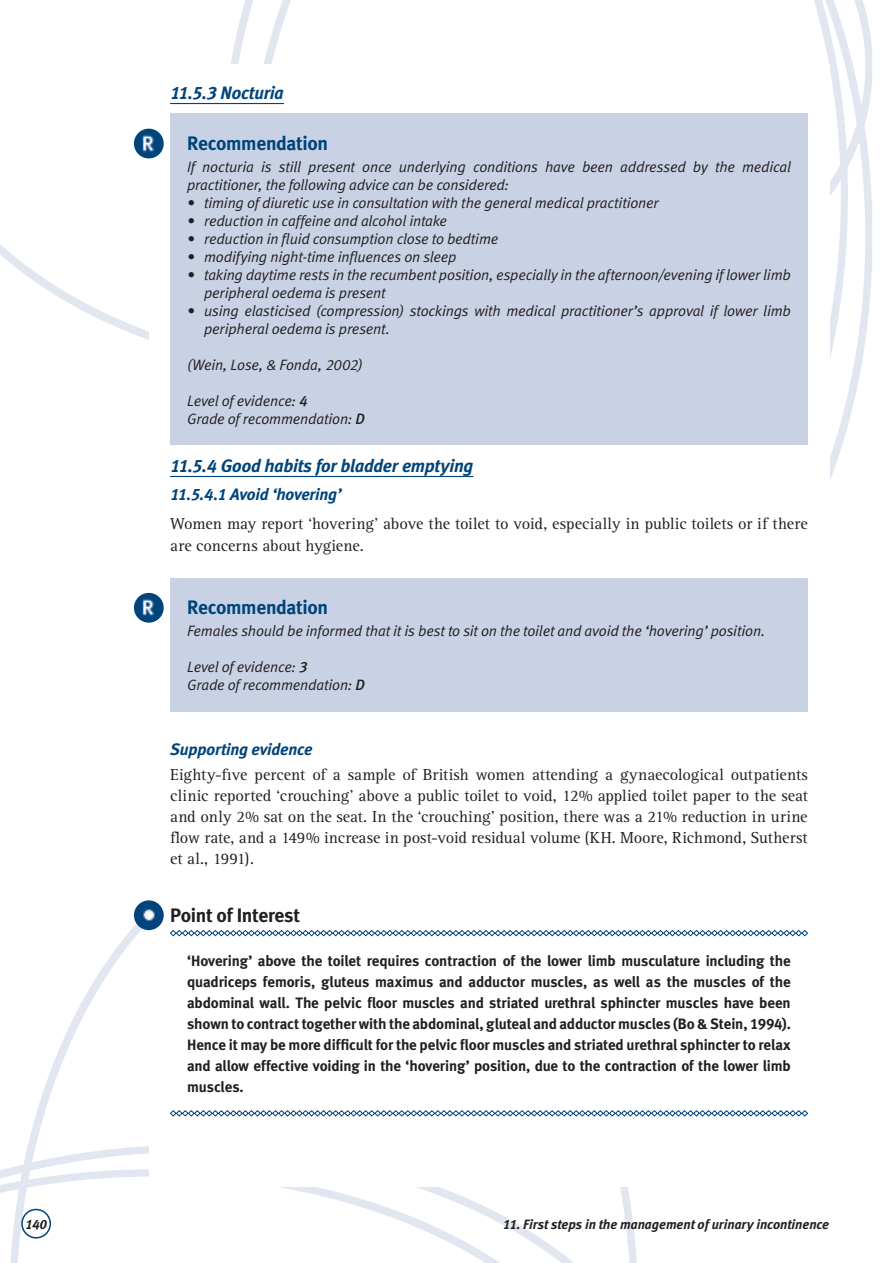
<style>
.page{position:relative;width:893px;height:1263px;background:#fff}
.page>*{position:absolute;margin:0;border:0;box-sizing:border-box;transform-origin:0 0}
.Recommendation_headi{font:19.5px "Meta Bold LF";letter-spacing:-.02em;color:#00447b}
.Point_of_Interest_HE{font:19.5px "Meta Bold LF";letter-spacing:-.015em;color:#231f20}
.SD_C_Heading{font:italic 18px "Meta Bold LF";letter-spacing:-.015em;color:#00447b}
.text{font:16.5px/21px "Rotis Serif";letter-spacing:-.005em;color:#231f20}
.D_Heading{font:italic 16.5px "Meta Bold LF";letter-spacing:-.015em;color:#00447b}
.D_Heading_tabs{font:italic 16.5px "Meta Bold LF";letter-spacing:-.01em;color:#00447b}
.Recommendation{font:italic 15px/18px "Meta Normal LF";letter-spacing:-.01em;color:#231f20}
.Point_of_Interest{font:15px/21px "Meta Bold LF";letter-spacing:-.01em;color:#231f20;text-align:justify}
.t1{font:italic 13.5px "Meta Bold LF";letter-spacing:-.005em;color:#231f20}
.s1{font-family:"Meta Medium LF"}
</style>
<div class="page">
<img style="left:0;top:0;width:872px;height:1263px">
<div style="left:149px;top:64px;width:680px;height:1122px;background:#fff"></div>
<div style="left:22px;top:1209px;width:28px;height:29px;background:#fff;border-radius:50%"></div>
<div style="left:21px;top:1209px;width:30px;height:29px;border:2px solid #00447b;border-radius:50%"></div>
<hr style="left:170px;top:103px;width:114px;height:1px;background:#00447b">
<hr style="left:170px;top:476px;width:303px;height:1px;background:#00447b">
<div style="left:170px;top:114px;width:638px;height:331px;background:#c9d2e4"></div>
<div style="left:170px;top:578px;width:638px;height:134px;background:#c9d2e4"></div>
<svg style="left:170px;top:930px;width:638px;height:6px"></svg>
<svg style="left:170px;top:1110px;width:638px;height:7px"></svg>
<img style="left:135px;top:130px;width:28px;height:28px">
<div style="left:134px;top:129px;width:30px;height:29px;border:2px solid #00447b;border-radius:50%"></div>
<img style="left:135px;top:594px;width:27px;height:28px">
<div style="left:134px;top:593px;width:30px;height:30px;border:2px solid #00447b;border-radius:50%"></div>
<img style="left:135px;top:901px;width:28px;height:28px;border-radius:14px">
<div style="left:134px;top:900px;width:30px;height:30px;border:2px solid #00447b;border-radius:50%"></div>
<p class="SD_C_Heading" style="left:170px;top:82px;width:115px">11.5.3 Nocturia</p>
<p class="Recommendation_headi" style="left:187px;top:132px;width:143px">Recommendation</p>
<p class="Recommendation" style="left:187px;top:158px;width:605px">If nocturia is still present once underlying conditions have been addressed by the medical practitioner, the following advice can be considered:</p>
<p class="Recommendation" style="left:187px;top:194px;width:473px">• timing of diuretic use in consultation with the general medical practitioner</p>
<p class="Recommendation" style="left:187px;top:212px;width:261px">• reduction in caffeine and alcohol intake</p>
<p class="Recommendation" style="left:187px;top:230px;width:313px">• reduction in fluid consumption close to bedtime</p>
<p class="Recommendation" style="left:187px;top:248px;width:271px">• modifying night-time influences on sleep</p>
<p class="Recommendation" style="left:204px;top:266px;width:588px;text-indent:-17px">• taking daytime rests in the recumbent position, especially in the afternoon/evening if lower limb peripheral oedema is present</p>
<p class="Recommendation" style="left:204px;top:302px;width:588px;text-indent:-17px">• using elasticised (compression) stockings with medical practitioner’s approval if lower limb peripheral oedema is present.</p>
<p class="Recommendation" style="left:187px;top:356px;width:177px">(Wein, Lose, &amp; Fonda, 2002)</p>
<p class="Recommendation" style="left:187px;top:392px;width:122px">Level of evidence: <span class="s1">4</span></p>
<p class="Recommendation" style="left:187px;top:410px;width:179px">Grade of recommendation: <span class="s1">D</span></p>
<p class="SD_C_Heading" style="left:170px;top:455px;width:305px">11.5.4 Good habits for bladder emptying</p>
<p class="D_Heading" style="left:170px;top:484px;width:173px">11.5.4.1 Avoid ‘hovering’</p>
<p class="text" style="left:170px;top:514px;width:639px">Women may report ‘hovering’ above the toilet to void, especially in public toilets or if there are concerns about hygiene.</p>
<p class="Recommendation_headi" style="left:187px;top:596px;width:143px">Recommendation</p>
<p class="Recommendation" style="left:187px;top:622px;width:580px">Females should be informed that it is best to sit on the toilet and avoid the ‘hovering’ position.</p>
<p class="Recommendation" style="left:187px;top:658px;width:122px">Level of evidence: <span class="s1">3</span></p>
<p class="Recommendation" style="left:187px;top:676px;width:179px">Grade of recommendation: <span class="s1">D</span></p>
<p class="D_Heading_tabs" style="left:170px;top:739px;width:144px">Supporting evidence</p>
<p class="text" style="left:170px;top:765px;width:639px;text-align:justify">Eighty-five percent of a sample of British women attending a gynaecological outpatients clinic reported ‘crouching’ above a public toilet to void, 12% applied toilet paper to the seat and only 2% sat on the seat. In the ‘crouching’ position, there was a 21% reduction in urine flow rate, and a 149% increase in post-void residual volume (KH. Moore, Richmond, Sutherst et al., 1991).</p>
<p class="Point_of_Interest_HE" style="left:170px;top:903px;width:132px">Point of Interest</p>
<p class="Point_of_Interest" style="left:187px;top:950px;width:605px">‘Hovering’ above the toilet requires contraction of the lower limb musculature including the quadriceps femoris, gluteus maximus and adductor muscles, as well as the muscles of the abdominal wall. The pelvic floor muscles and striated urethral sphincter muscles have been shown to contract together with the abdominal, gluteal and adductor muscles (Bo &amp; Stein, 1994).<br>Hence it may be more difficult for the pelvic floor muscles and striated urethral sphincter to relax and allow effective voiding in the ‘hovering’ position, due to the contraction of the lower limb muscles.</p>
<p class="t1" style="left:25px;top:1216px;width:24px">140</p>
<p class="t1" style="left:503px;top:1216px;width:328px">11. First steps in the management of urinary incontinence</p>
</div>
